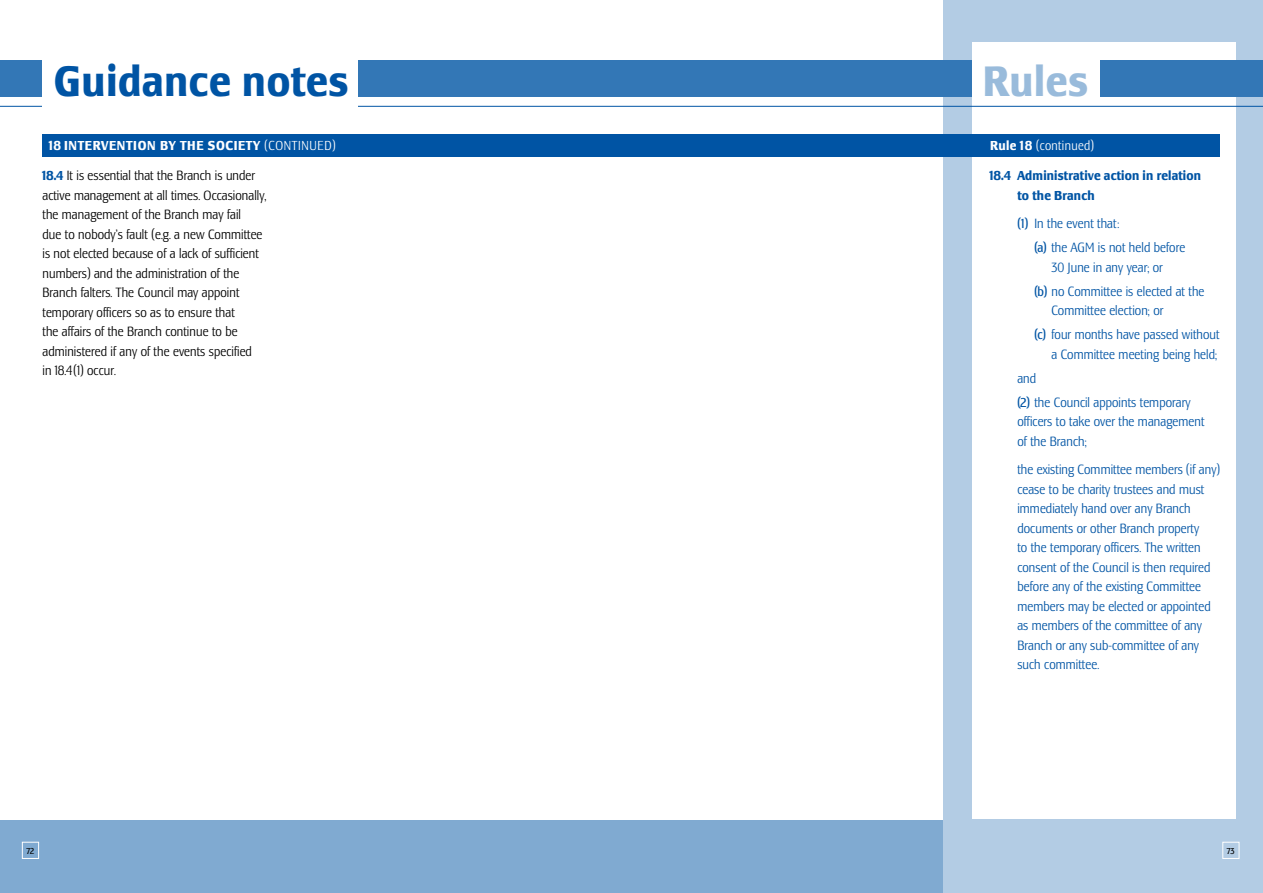
<style>
.page{position:relative;width:1263px;height:893px;background:#fff}
.page>*{position:absolute;margin:0;border:0;box-sizing:border-box;transform-origin:0 0}
.t1{font:700 condensed 44.25px "Lesmore";letter-spacing:.015em;color:#0054a4}
.t2{font:700 condensed 44.25px "Lesmore";color:#99bbdb}
.t3{font:300 condensed 13.5px/19.5px "Lesmore";letter-spacing:.005em;color:#0054a4}
.t4{font:300 condensed 13.5px/19.5px "Lesmore";letter-spacing:.005em;color:#000}
.t5{font:700 condensed 13.5px/19.5px "Lesmore";letter-spacing:.01em;color:#0054a4}
.t6{font:700 condensed 13.5px "Lesmore";letter-spacing:.05em;color:#fff}
.t7{font:300 condensed 13.2px "Lesmore";letter-spacing:.025em;color:#fff}
.t8{font:condensed 9px "Lesmore";color:#000}
.s1{font-weight:300;font-size:13.2px}
.s2{font-weight:700;font-size:13.5px}
.s3{font-weight:700;color:#0054a4}
.s4{font-weight:400}
</style>
<div class="page">
<div style="left:0;top:821px;width:1263px;height:72px;background:#80aad1"></div>
<div style="left:22px;top:842px;width:17px;height:17px;border:1px solid #fff"></div>
<div style="left:944px;top:0;width:319px;height:893px;background:#b3cce4"></div>
<div style="left:973px;top:43px;width:263px;height:776px;background:#fff"></div>
<div style="left:0;top:60px;width:1263px;height:36px;background:#3377b6"></div>
<div style="left:973px;top:60px;width:127px;height:50px;background:#fff"></div>
<hr style="left:0;top:106px;width:1263px;height:1px;background:#0054a4">
<div style="left:43px;top:60px;width:315px;height:47px;background:#fff"></div>
<div style="left:43px;top:134px;width:1177px;height:22px;background:#0054a4"></div>
<div style="left:1222px;top:842px;width:17px;height:17px;border:1px solid #fff"></div>
<h1 class="t1" style="left:54px;top:56px;width:296px">Guidance notes</h1>
<h1 class="t2" style="left:983px;top:56px;width:107px">Rules</h1>
<p class="t6" style="left:49px;top:137px;width:228px">18intervention by the soci ety <span class="s1">(continue</span></p>
<p class="t7" style="left:324px;top:137px;width:13px">d)</p>
<p class="t7" style="left:990px;top:137px;width:105px"><span class="s2">Rule 18</span> (continued)</p>
<p class="t4" style="left:43px;top:166px;width:225px"><span class="s3">18.4</span> It is essential that the Branch is under active management at all times. Occasionally, the management of the Branch may fail<br>due to nobody’s fault (e.g. a new Committee is not elected because of a lack of sufficient numbers) and the administration of the Branch falters. The Council may appoint temporary officers so as to ensure that<br>the affairs of the Branch continue to be administered if any of the events specified<br>in 18.4(1) occur.</p>
<p class="t5" style="left:1017px;top:166px;width:185px;text-indent:-28px">18.4 Administrative action in relation to the Branch</p>
<p class="t3" style="left:1034px;top:212px;width:152px;line-height:24px;text-indent:-17px"><span class="s4">(1)</span> In the event that:<br><span class="s4">(a)</span> the AGM is not held before</p>
<p class="t3" style="left:1034px;top:255px;width:172px;line-height:24px;text-indent:17px">30 June in any year; or<br><span class="s4">(b)</span> no Committee is elected at the</p>
<p class="t3" style="left:1034px;top:299px;width:187px;line-height:24px;text-indent:17px">Committee election; or<br><span class="s4">(c)</span> four months have passed without</p>
<p class="t3" style="left:1051px;top:344px;width:167px">a Committee meeting being held;</p>
<p class="t3" style="left:1017px;top:366px;width:175px;line-height:24px">and<br><span class="s4">(2)</span> the Council appoints temporary</p>
<p class="t3" style="left:1017px;top:412px;width:189px">officers to take over the management of the Branch;</p>
<p class="t3" style="left:1017px;top:460px;width:204px">the existing Committee members (if any) cease to be charity trustees and must immediately hand over any Branch documents or other Branch property<br>to the temporary officers. The written consent of the Council is then required before any of the existing Committee members may be elected or appointed as members of the committee of any Branch or any sub-committee of any such committee.</p>
<p class="t8" style="left:27px;top:846px;width:9px">72</p>
<p class="t8" style="left:1227px;top:846px;width:9px">73</p>
</div>
